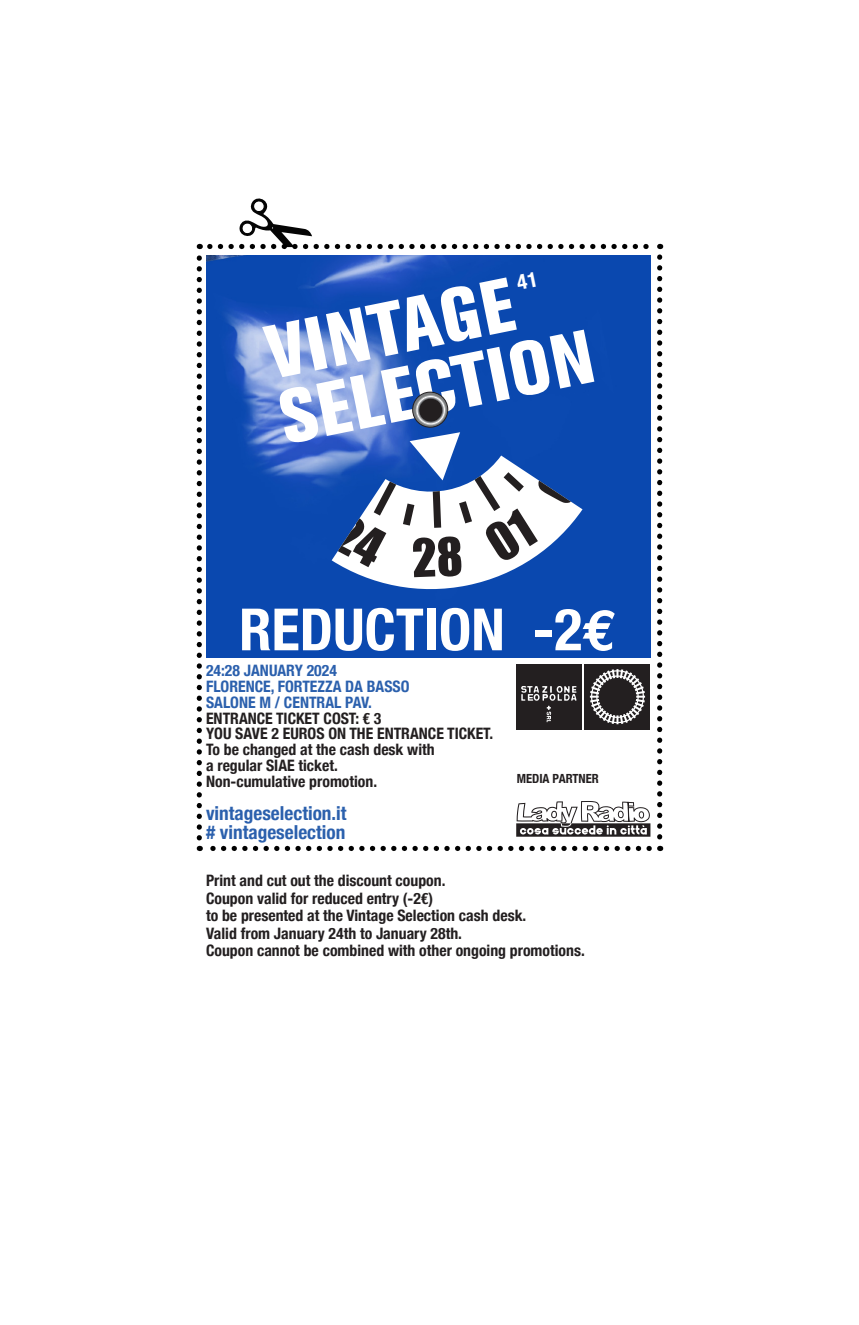
<style>
.page{position:relative;width:859px;height:1325px;background:#fff}
.page>*{position:absolute;margin:0;border:0;box-sizing:border-box;transform-origin:0 0}
.t1{font:700 condensed 58.27px "Helvetica Neue";color:#fff}
.t2{font:700 condensed 19.25px/19.2px "Helvetica Neue";color:#2b60ad}
.t3{font:700 condensed 15.75px/15.8px "Helvetica Neue";color:#231f20}
.t4{font:700 condensed 15.75px/15.8px "Helvetica Neue";color:#2b60ad}
.t5{font:700 condensed 12.6px "Helvetica Neue";color:#231f20}
.s1{font-family:"Euro Mono";font-stretch:normal}
</style>
<div class="page">
<svg style="left:199px;top:845px;width:450px;height:6px"></svg>
<svg style="left:196px;top:244px;width:6px;height:594px"></svg>
<svg style="left:210px;top:198px;width:450px;height:51px"></svg>
<svg style="left:657px;top:257px;width:5px;height:594px"></svg>
<img style="left:206px;top:255px;width:444px;height:402px">
<div style="left:515px;top:663px;width:66px;height:66px;background:#231f20"></div>
<div style="left:584px;top:663px;width:66px;height:66px;background:#231f20"></div>
<svg style="left:521px;top:686px;width:55px;height:36px"></svg>
<svg style="left:589px;top:669px;width:55px;height:55px"></svg>
<svg style="left:516px;top:801px;width:134px;height:35px"></svg>
<svg style="left:262px;top:272px;width:332px;height:323px"></svg>
<h1 class="t1" style="left:239px;top:581px;width:379px">REDUCTION -2<span class="s1">E</span></h1>
<p class="t4" style="left:206px;top:662px;width:205px">24:28 JANUARY 2024<br>FLORENCE, FORTEZZA DA BASSO<br>SALONE M / CENTRAL PAV.</p>
<p class="t3" style="left:206px;top:709px;width:288px">ENTRANCE TICKET COST: € 3<br>YOU SAVE 2 EUROS ON THE ENTRANCE TICKET.<br>To be changed at the cash desk with<br>a regular SIAE ticket.<br>Non-cumulative promotion.</p>
<p class="t2" style="left:206px;top:802px;width:142px">vintageselection.it # vintageselection</p>
<p class="t3" style="left:206px;top:870px;width:380px;line-height:17.5px">Print and cut out the discount coupon.<br>Coupon valid for reduced entry (-2€)<br>to be presented at the Vintage Selection cash desk.<br>Valid from January 24th to January 28th.<br>Coupon cannot be combined with other ongoing promotions.</p>
<p class="t5" style="left:516px;top:767px;width:84px">MEDIA PARTNER</p>
</div>
